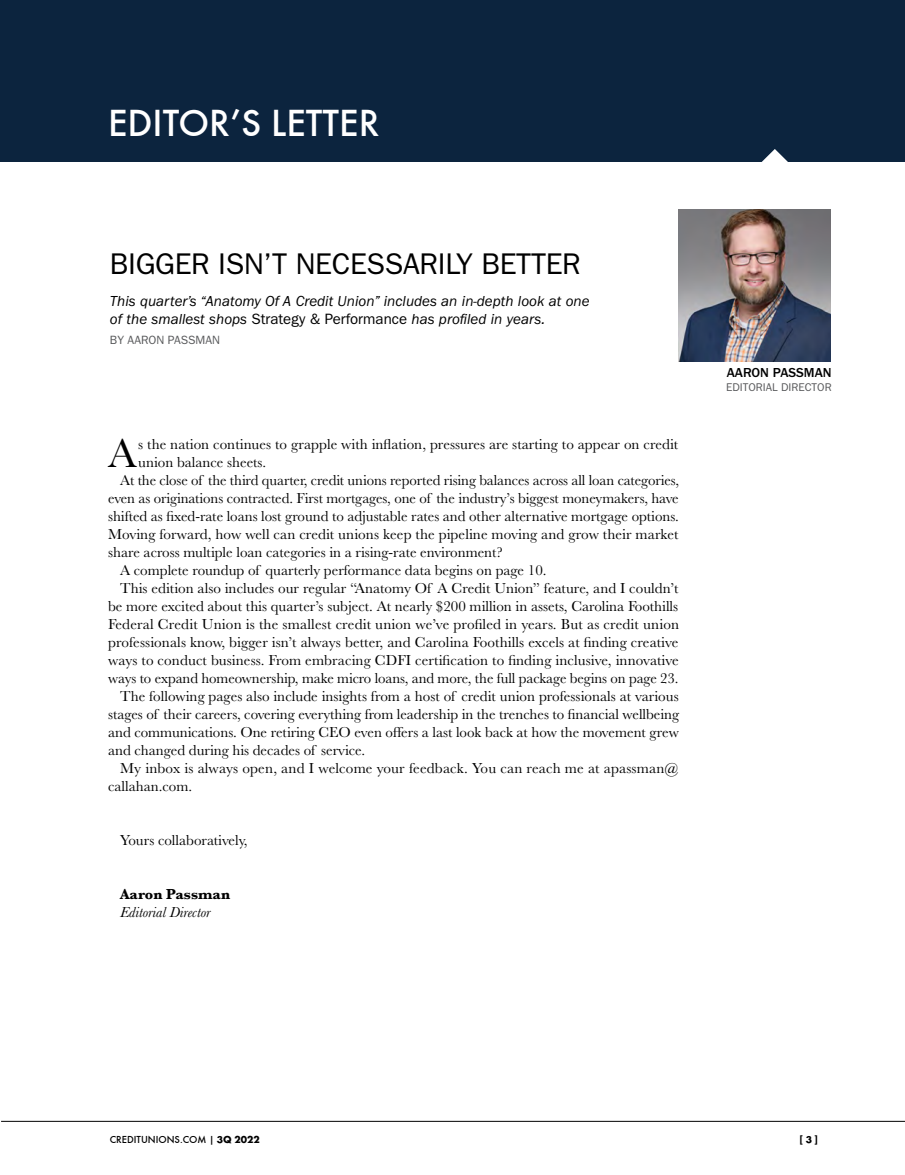
<style>
.page{position:relative;width:905px;height:1175px;background:#fff}
.page>*{position:absolute;margin:0;border:0;box-sizing:border-box;transform-origin:0 0}
.t1{font:42.15px "Baskerville MT Std";color:#000}
.t2{font:39px "Futura T Medium";color:#fff}
.t3{font:30px "ITC Franklin Gothic Std";letter-spacing:-.01em;color:#000}
.t4{font:15px "Baskerville MT Std";color:#000}
.t5{font:italic 15px/18px "ITC Franklin Gothic Std";color:#000}
.t6{font:italic 15px "Baskerville";color:#000}
.t7{font:700 15px "Baskerville";color:#000}
.t8{font:500 13.5px "ITC Franklin Gothic Std";color:#000}
.t9{font:12px "ITC Franklin Gothic Std";color:#58595b}
.t10{font:11.25px "ITC Franklin Gothic Std";color:#58595b}
.t11{font:10.5px "Futura T Medium";color:#000}
.t12{font:10.5px "Futura T Bold";color:#000}
.s1{font-style:normal}
.s2{font-family:"Futura T Bold"}
</style>
<div class="page">
<hr style="left:1px;top:1120px;width:903px;height:1px;background:#000">
<div style="left:878px;top:0;width:26px;height:162px;background:#0c243e"></div>
<img style="left:678px;top:210px;width:152px;height:151px">
<div style="left:0;top:0;width:899px;height:161px;background:#0c243e"></div>
<svg style="left:750px;top:149px;width:49px;height:13px"></svg>
<h2 class="t2" style="left:108px;top:100px;width:273px">EDITOR’S LETTER</h2>
<h3 class="t3" style="left:110px;top:247px;width:472px">BIGGER ISN’T NECESSARILY BETTER</h3>
<p class="t5" style="left:110px;top:292px;width:481px">This quarter’s “Anatomy Of A Credit Union” includes an in-depth look at one of the smallest shops <span class="s1">Strategy &amp; Performance</span> has profiled in years.</p>
<p class="t9" style="left:110px;top:333px;width:112px">BY AARON PASSMAN</p>
<h1 class="t1" style="left:108px;top:428px;width:30px">A</h1>
<p class="t4" style="left:138px;top:435px;width:541px">s the nation continues to grapple with inflation, pressures are starting to appear on credit</p>
<p class="t4" style="left:138px;top:453px;width:129px">union balance sheets.</p>
<p class="t4" style="left:120px;top:471px;width:560px">At the close of the third quarter, credit unions reported rising balances across all loan categories,</p>
<p class="t4" style="left:108px;top:489px;width:572px">even as originations contracted. First mortgages, one of the industry’s biggest moneymakers, have</p>
<p class="t4" style="left:108px;top:507px;width:572px">shifted as fixed-rate loans lost ground to adjustable rates and other alternative mortgage options.</p>
<p class="t4" style="left:108px;top:525px;width:572px">Moving forward, how well can credit unions keep the pipeline moving and grow their market</p>
<p class="t4" style="left:108px;top:543px;width:396px">share across multiple loan categories in a rising-rate environment?</p>
<p class="t4" style="left:120px;top:561px;width:428px">A complete roundup of quarterly performance data begins on page 10.</p>
<p class="t4" style="left:120px;top:579px;width:560px">This edition also includes our regular “Anatomy Of A Credit Union” feature, and I couldn’t</p>
<p class="t4" style="left:108px;top:597px;width:571px">be more excited about this quarter’s subject. At nearly $200 million in assets, Carolina Foothills</p>
<p class="t4" style="left:108px;top:615px;width:572px">Federal Credit Union is the smallest credit union we’ve profiled in years. But as credit union</p>
<p class="t4" style="left:108px;top:633px;width:572px">professionals know, bigger isn’t always better, and Carolina Foothills excels at finding creative</p>
<p class="t4" style="left:108px;top:651px;width:572px">ways to conduct business. From embracing CDFI certification to finding inclusive, innovative</p>
<p class="t4" style="left:108px;top:669px;width:572px">ways to expand homeownership, make micro loans, and more, the full package begins on page 23.</p>
<p class="t4" style="left:120px;top:687px;width:560px">The following pages also include insights from a host of credit union professionals at various</p>
<p class="t4" style="left:108px;top:705px;width:572px">stages of their careers, covering everything from leadership in the trenches to financial wellbeing</p>
<p class="t4" style="left:108px;top:723px;width:572px">and communications. One retiring CEO even offers a last look back at how the movement grew</p>
<p class="t4" style="left:108px;top:741px;width:258px">and changed during his decades of service.</p>
<p class="t4" style="left:120px;top:759px;width:560px">My inbox is always open, and I welcome your feedback. You can reach me at apassman@</p>
<p class="t4" style="left:108px;top:777px;width:86px">callahan.com.</p>
<p class="t4" style="left:120px;top:831px;width:129px">Yours collaboratively,</p>
<p class="t7" style="left:120px;top:883px;width:111px">Aaron Passman</p>
<p class="t6" style="left:120px;top:902px;width:92px">Editorial Director</p>
<p class="t8" style="left:726px;top:365px;width:106px">AARON PASSMAN</p>
<p class="t10" style="left:726px;top:380px;width:107px">EDITORIAL DIRECTOR</p>
<p class="t11" style="left:110px;top:1133px;width:151px">CREDITUNIONS.COM | <span class="s2">3Q 2022</span></p>
<p class="t12" style="left:799px;top:1133px;width:20px">[ 3 ]</p>
</div>
